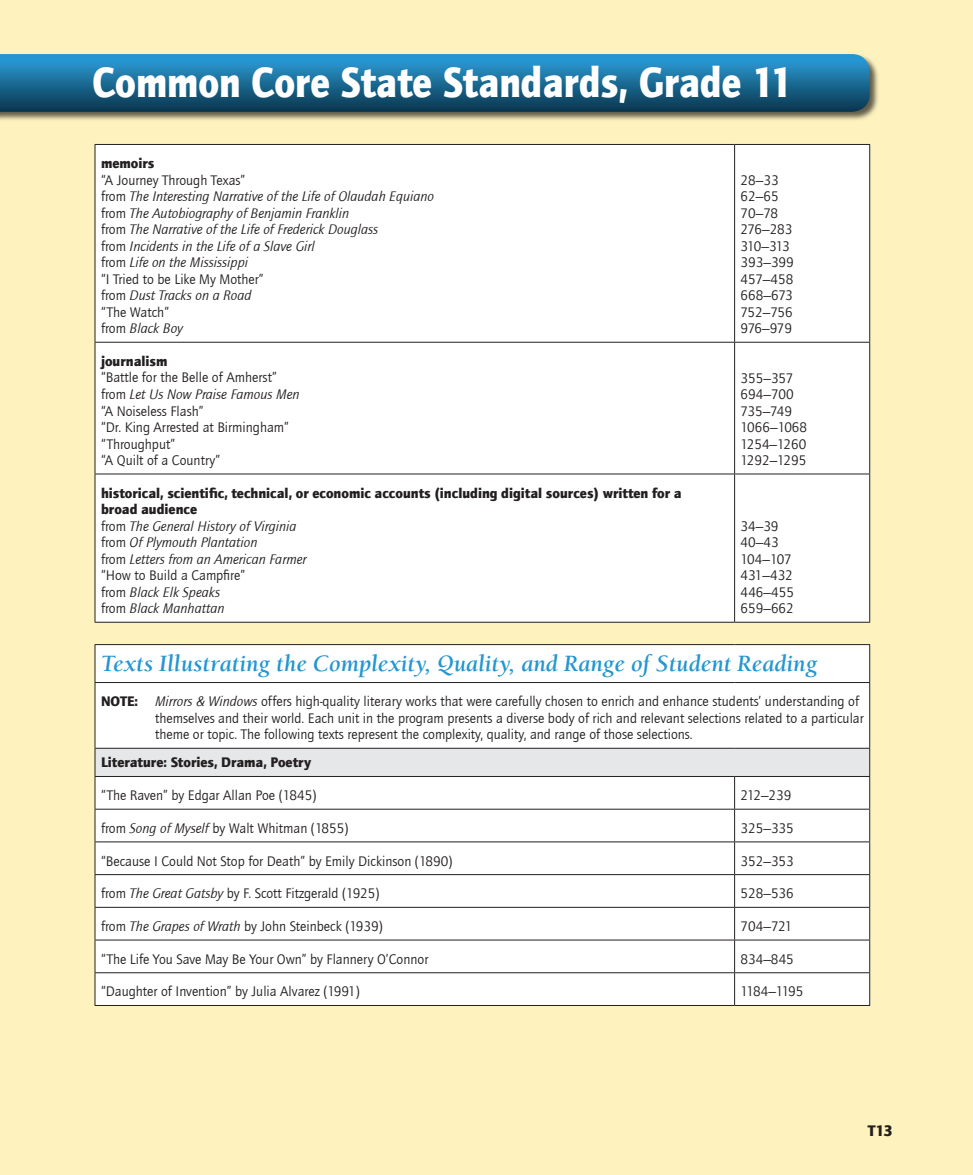
<style>
.page{position:relative;width:973px;height:1175px;background:#fff}
.page>*{position:absolute;margin:0;border:0;box-sizing:border-box;transform-origin:0 0}
.t1{font:900 43.5px "ITC Quay Sans Com";color:#fff;scale:.9 1}
.t2{font:italic 700 24px "Berkeley Std";color:#2496d1}
.t3{font:900 15.75px "ITC Quay Sans Com";color:#231f20}
.t4{font:14.25px/16.5px "ITC Quay Sans Com";color:#231f20}
.t5{font:italic 14.25px/16.5px "ITC Quay Sans Com";color:#231f20}
.t6{font:900 14.25px "ITC Quay Sans Com";color:#231f20}
.t7{font:14.25px "ITC Quay Sans Com";letter-spacing:-.075em;color:#231f20}
.s1{font-style:normal}
.s2{font-style:italic}
.s3{font-weight:900;font-style:normal}
.s4{font-weight:900}
</style>
<div class="page">
<div style="left:0;top:0;width:972px;height:1175px;background:#fef3be"></div>
<img style="left:0;top:59px;width:878px;height:61px">
<svg style="left:0;top:54px;width:869px;height:58px;background:#1a6b94"></svg>
<div style="left:96px;top:145px;width:773px;height:477px;background:#fff"></div>
<hr style="left:95px;top:144px;width:639px;height:1px;background:#231f20">
<hr style="left:95px;top:145px;width:1px;height:197px;background:#231f20">
<hr style="left:734px;top:144px;width:135px;height:1px;background:#231f20">
<hr style="left:734px;top:145px;width:1px;height:197px;background:#231f20">
<hr style="left:869px;top:145px;width:1px;height:197px;background:#231f20">
<hr style="left:95px;top:342px;width:639px;height:1px;background:#231f20">
<hr style="left:95px;top:342px;width:1px;height:131px;background:#231f20">
<hr style="left:734px;top:342px;width:135px;height:1px;background:#231f20">
<hr style="left:734px;top:342px;width:1px;height:131px;background:#231f20">
<hr style="left:869px;top:342px;width:1px;height:131px;background:#231f20">
<hr style="left:95px;top:473px;width:639px;height:1px;background:#231f20">
<hr style="left:95px;top:474px;width:1px;height:148px;background:#231f20">
<hr style="left:734px;top:473px;width:135px;height:1px;background:#231f20">
<hr style="left:734px;top:474px;width:1px;height:148px;background:#231f20">
<hr style="left:869px;top:474px;width:1px;height:148px;background:#231f20">
<hr style="left:95px;top:622px;width:639px;height:1px;background:#231f20">
<hr style="left:734px;top:622px;width:135px;height:1px;background:#231f20">
<div style="left:96px;top:645px;width:773px;height:360px;background:#fff"></div>
<div style="left:95px;top:748px;width:774px;height:28px;background:#e6e7e9"></div>
<hr style="left:95px;top:683px;width:1px;height:65px;background:#231f20">
<hr style="left:869px;top:683px;width:1px;height:65px;background:#231f20">
<hr style="left:95px;top:777px;width:1px;height:32px;background:#231f20">
<hr style="left:734px;top:777px;width:1px;height:32px;background:#231f20">
<hr style="left:869px;top:777px;width:1px;height:32px;background:#231f20">
<hr style="left:95px;top:809px;width:639px;height:1px;background:#231f20">
<hr style="left:95px;top:809px;width:1px;height:32px;background:#231f20">
<hr style="left:734px;top:809px;width:135px;height:1px;background:#231f20">
<hr style="left:734px;top:809px;width:1px;height:32px;background:#231f20">
<hr style="left:869px;top:809px;width:1px;height:32px;background:#231f20">
<hr style="left:95px;top:841px;width:639px;height:1px;background:#231f20">
<hr style="left:95px;top:842px;width:1px;height:32px;background:#231f20">
<hr style="left:734px;top:841px;width:135px;height:1px;background:#231f20">
<hr style="left:734px;top:842px;width:1px;height:32px;background:#231f20">
<hr style="left:869px;top:842px;width:1px;height:32px;background:#231f20">
<hr style="left:95px;top:874px;width:639px;height:1px;background:#231f20">
<hr style="left:95px;top:875px;width:1px;height:32px;background:#231f20">
<hr style="left:734px;top:874px;width:135px;height:1px;background:#231f20">
<hr style="left:734px;top:875px;width:1px;height:32px;background:#231f20">
<hr style="left:869px;top:875px;width:1px;height:32px;background:#231f20">
<hr style="left:95px;top:907px;width:639px;height:1px;background:#231f20">
<hr style="left:95px;top:907px;width:1px;height:32px;background:#231f20">
<hr style="left:734px;top:907px;width:135px;height:1px;background:#231f20">
<hr style="left:734px;top:907px;width:1px;height:32px;background:#231f20">
<hr style="left:869px;top:907px;width:1px;height:32px;background:#231f20">
<hr style="left:95px;top:939px;width:639px;height:1px;background:#231f20">
<hr style="left:95px;top:940px;width:1px;height:32px;background:#231f20">
<hr style="left:734px;top:939px;width:135px;height:1px;background:#231f20">
<hr style="left:734px;top:940px;width:1px;height:32px;background:#231f20">
<hr style="left:869px;top:940px;width:1px;height:32px;background:#231f20">
<hr style="left:95px;top:972px;width:639px;height:1px;background:#231f20">
<hr style="left:95px;top:973px;width:1px;height:32px;background:#231f20">
<hr style="left:734px;top:972px;width:135px;height:1px;background:#231f20">
<hr style="left:734px;top:973px;width:1px;height:32px;background:#231f20">
<hr style="left:869px;top:973px;width:1px;height:32px;background:#231f20">
<hr style="left:95px;top:644px;width:639px;height:1px;background:#231f20">
<hr style="left:95px;top:645px;width:1px;height:37px;background:#231f20">
<hr style="left:734px;top:644px;width:135px;height:1px;background:#231f20">
<hr style="left:869px;top:645px;width:1px;height:37px;background:#231f20">
<hr style="left:95px;top:682px;width:639px;height:1px;background:#231f20">
<hr style="left:734px;top:682px;width:135px;height:1px;background:#231f20">
<hr style="left:95px;top:748px;width:639px;height:1px;background:#231f20">
<svg style="left:95px;top:748px;width:1px;height:28px"></svg>
<hr style="left:734px;top:748px;width:135px;height:1px;background:#231f20">
<svg style="left:869px;top:748px;width:1px;height:28px"></svg>
<hr style="left:95px;top:776px;width:639px;height:1px;background:#231f20">
<hr style="left:734px;top:776px;width:135px;height:1px;background:#231f20">
<hr style="left:95px;top:1005px;width:639px;height:1px;background:#231f20">
<hr style="left:734px;top:1005px;width:135px;height:1px;background:#231f20">
<h1 class="t1" style="left:92px;top:54px;width:779px">Common Core State Standards, Grade 11</h1>
<p class="t6" style="left:101px;top:154px;width:55px">memoirs</p>
<p class="t5" style="left:101px;top:171px;width:334px"><span class="s1">“A Journey Through Texas”<br>from</span> The Interesting Narrative of the Life of Olaudah Equiano <span class="s1">from</span> The Autobiography of Benjamin Franklin<br><span class="s1">from</span> The Narrative of the Life of Frederick Douglass<br><span class="s1">from</span> Incidents in the Life of a Slave Girl<br><span class="s1">from</span> Life on the Mississippi<br><span class="s1">“I Tried to be Like My Mother”<br>from</span> Dust Tracks on a Road<br><span class="s1">“The Watch”<br>from</span> Black Boy</p>
<p class="t4" style="left:740px;top:171px;width:55px">28–33<br>62–65<br>70–78<br>276–283<br>310–313<br>393–399<br>457–458<br>668–673<br>752–756<br>976–979</p>
<p class="t6" style="left:101px;top:352px;width:68px">journalism</p>
<p class="t4" style="left:101px;top:369px;width:200px">“Battle for the Belle of Amherst” from <span class="s2">Let Us Now Praise Famous Men </span>“A Noiseless Flash”<br>“Dr. King Arrested at Birmingham” “Throughput”<br>“A Quilt of a Country”</p>
<p class="t4" style="left:740px;top:369px;width:68px">355–357<br>694–700<br>735–749<br>1066–1068<br>1254–1260<br>1292–1295</p>
<p class="t5" style="left:101px;top:484px;width:582px"><span class="s3">historical, scientific, technical, or economic accounts (including digital sources) written for a broad audience<br></span><span class="s1">from</span> The General History of Virginia<br><span class="s1">from</span> Of Plymouth Plantation<br><span class="s1">from</span> Letters from an American Farmer<br><span class="s1">“How to Build a Campfire”<br>from</span> Black Elk Speaks<br><span class="s1">from</span> Black Manhattan</p>
<p class="t4" style="left:740px;top:517px;width:55px">34–39<br>40–43<br>104–107<br>431–432<br>446–455<br>659–662</p>
<h2 class="t2" style="left:101px;top:650px;width:717px">Texts Illustrating the Complexity, Quality, and Range of Student Reading</h2>
<p class="t4" style="left:155px;top:693px;width:710px;text-indent:-54px"><span class="s4">NOTE:</span> <span class="s2">Mirrors &amp; Windows</span> offers high-quality literary works that were carefully chosen to enrich and enhance students’ understanding of themselves and their world. Each unit in the program presents a diverse body of rich and relevant selections related to a particular theme or topic. The following texts represent the complexity, quality, and range of those selections.</p>
<p class="t6" style="left:101px;top:753px;width:211px">Literature: Stories, Drama, Poetry</p>
<p class="t4" style="left:101px;top:787px;width:217px">“The Raven” by Edgar Allan Poe (1845)</p>
<p class="t4" style="left:740px;top:787px;width:52px">212–239</p>
<p class="t4" style="left:101px;top:819px;width:249px">from <span class="s2">Song of Myself</span> by Walt Whitman (1855)</p>
<p class="t4" style="left:740px;top:819px;width:55px">325–335</p>
<p class="t4" style="left:101px;top:852px;width:353px">“Because I Could Not Stop for Death” by Emily Dickinson (1890)</p>
<p class="t4" style="left:740px;top:852px;width:55px">352–353</p>
<p class="t4" style="left:101px;top:885px;width:280px">from <span class="s2">The Great Gatsby</span> by F. Scott Fitzgerald (1925)</p>
<p class="t4" style="left:740px;top:885px;width:55px">528–536</p>
<p class="t4" style="left:101px;top:918px;width:283px">from <span class="s2">The Grapes of Wrath</span> by John Steinbeck (1939)</p>
<p class="t4" style="left:740px;top:918px;width:53px">704–721</p>
<p class="t4" style="left:101px;top:950px;width:329px">“The Life You Save May Be Your Own” by Flannery O’Connor</p>
<p class="t4" style="left:740px;top:950px;width:55px">834–845</p>
<p class="t4" style="left:101px;top:983px;width:260px">“Daughter of Invention” by Julia Alvarez (1991)</p>
<p class="t7" style="left:740px;top:983px;width:64px">1184–1195</p>
<p class="t3" style="left:867px;top:1120px;width:26px">T13</p>
</div>
